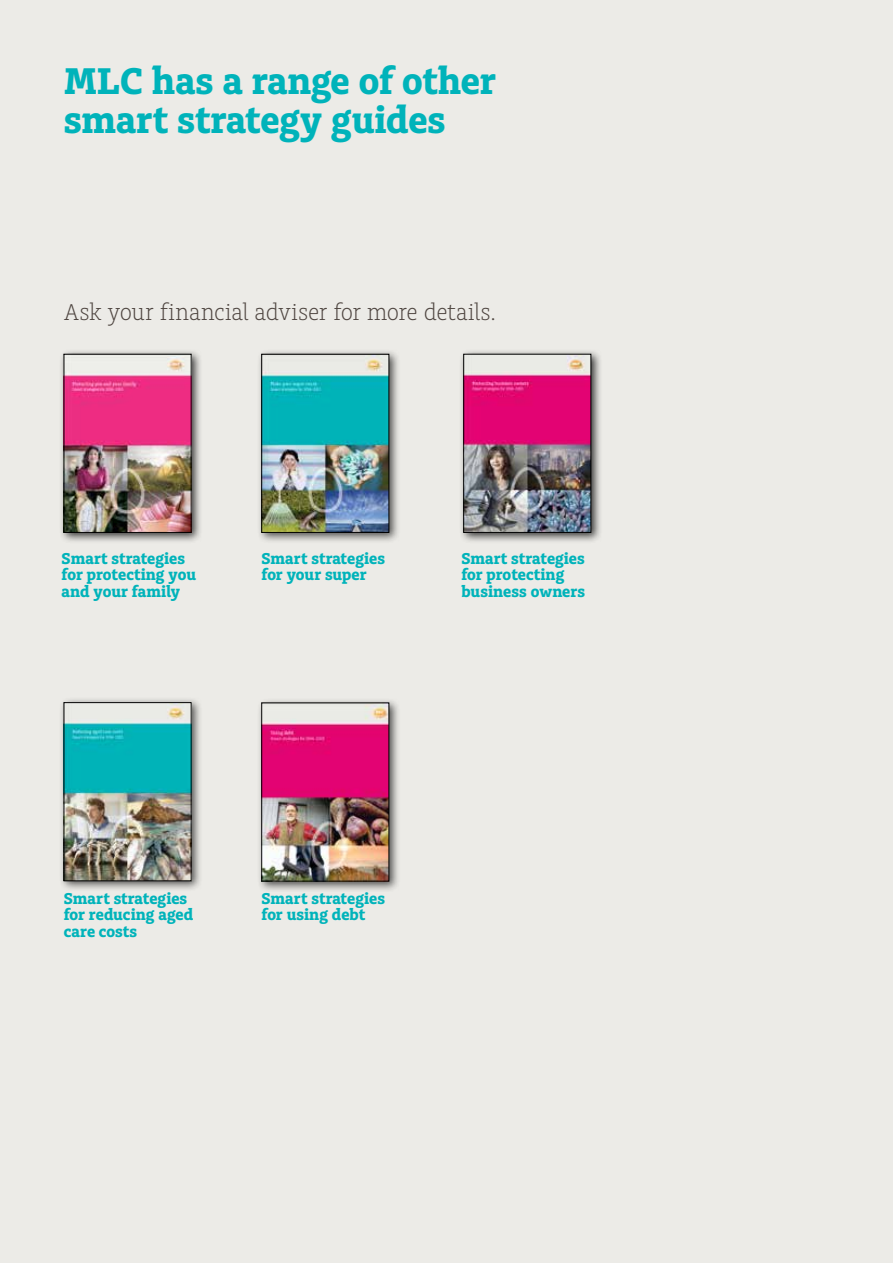
<style>
.page{position:relative;width:893px;height:1263px;background:#ecebe7}
.page>*{position:absolute;margin:0;border:0;box-sizing:border-box;transform-origin:0 0}
.t1{font:700 39px/39px "Charlie Std";letter-spacing:-.005em;color:#00b3ba}
.t2{font:300 24px "Charlie Std";letter-spacing:-.015em;color:#4e4540}
.t3{font:700 16.5px/16.5px "Charlie Std";color:#00b3ba}
</style>
<div class="page">
<div style="left:256px;top:697px;width:144px;height:195px;background:#000;opacity:.65"></div>
<img style="left:263px;top:705px;width:124px;height:174px">
<div style="left:261px;top:703px;width:128px;height:178px;border:1px solid #000"></div>
<div style="left:256px;top:349px;width:144px;height:195px;background:#000;opacity:.65"></div>
<img style="left:263px;top:356px;width:124px;height:175px">
<div style="left:261px;top:354px;width:128px;height:179px;border:1px solid #000"></div>
<div style="left:59px;top:697px;width:144px;height:195px;background:#000;opacity:.65"></div>
<img style="left:66px;top:704px;width:123px;height:175px">
<div style="left:64px;top:702px;width:127px;height:179px;border:1px solid #000"></div>
<div style="left:59px;top:349px;width:144px;height:195px;background:#000;opacity:.75"></div>
<img style="left:66px;top:356px;width:123px;height:175px">
<div style="left:64px;top:354px;width:127px;height:179px;border:1px solid #000"></div>
<div style="left:458px;top:349px;width:144px;height:195px;background:#000;opacity:.75"></div>
<img style="left:465px;top:356px;width:124px;height:175px">
<div style="left:463px;top:354px;width:128px;height:179px;border:1px solid #000"></div>
<h1 class="t1" style="left:64px;top:62px;width:434px">MLC has a range of other smart strategy guides</h1>
<h2 class="t2" style="left:64px;top:298px;width:434px">Ask your financial adviser for more details.</h2>
<p class="t3" style="left:62px;top:550px;width:136px">Smart strategies for protecting you and your family</p>
<p class="t3" style="left:461px;top:550px;width:125px">Smart strategies for protecting business owners</p>
<p class="t3" style="left:261px;top:550px;width:125px">Smart strategies for your super</p>
<p class="t3" style="left:64px;top:890px;width:131px">Smart strategies for reducing aged care costs</p>
<p class="t3" style="left:261px;top:890px;width:125px">Smart strategies for using debt</p>
</div>
